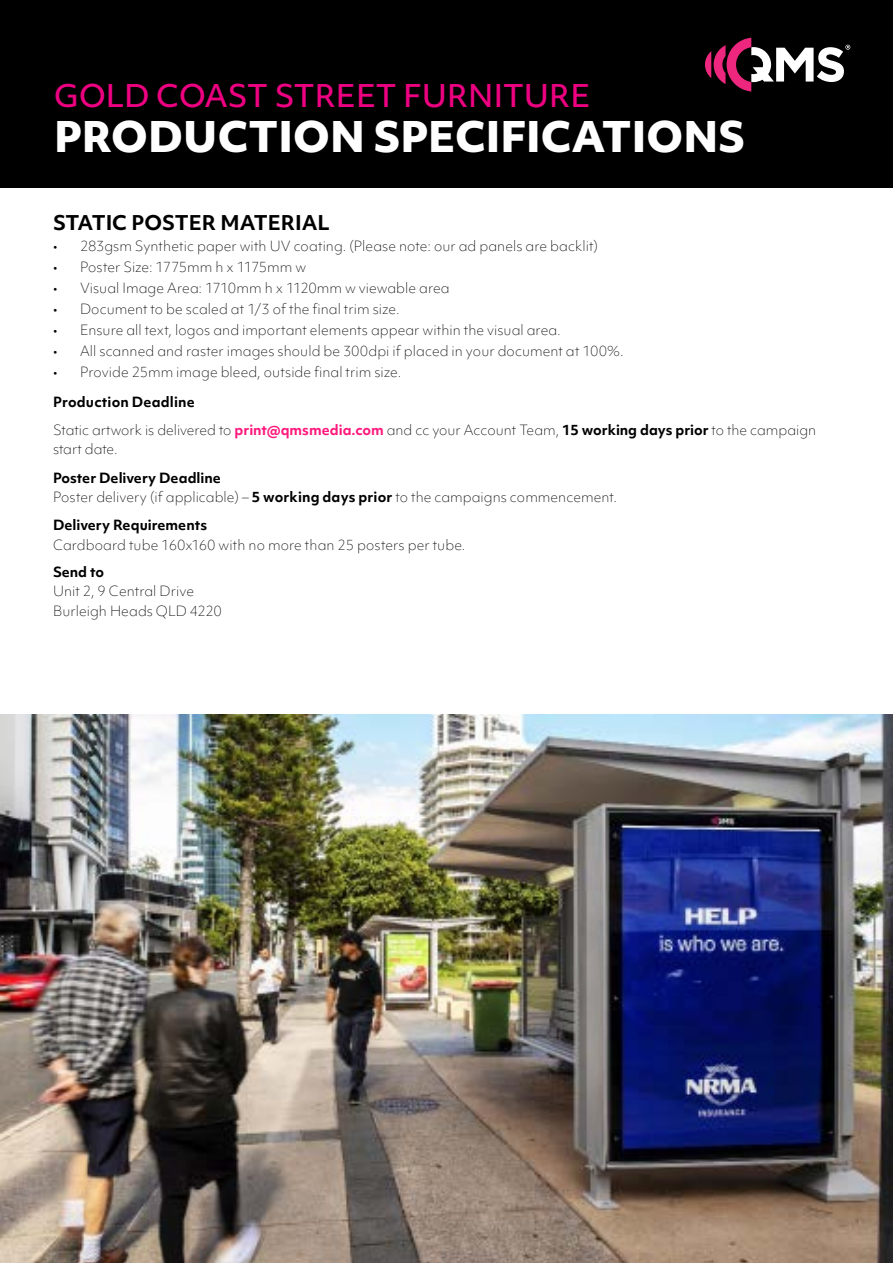
<style>
.page{position:relative;width:893px;height:1263px;background:#fff}
.page>*{position:absolute;margin:0;border:0;box-sizing:border-box;transform-origin:0 0}
.t1{font:800 40.5px "Objektiv Mk 1";color:#fff}
.t2{font:500 30px "Objektiv Mk 1";color:#ed0181}
.t3{font:700 19.5px "Objektiv Mk 1";color:#000}
.t4{font:100 13.5px/19.5px "Objektiv Mk 1";letter-spacing:.005em;color:#000}
.t5{font:700 13.5px "Objektiv Mk 1";color:#000}
.s1{font-weight:700}
.s2{font-weight:700;color:#ff197d}
</style>
<div class="page">
<div style="left:0;top:0;width:893px;height:187px;background:#000"></div>
<svg style="left:705px;top:38px;width:145px;height:53px"></svg>
<img style="left:0;top:714px;width:893px;height:549px">
<h2 class="t2" style="left:54px;top:74px;width:538px">GOLD COAST STREET FURNITURE</h2>
<h1 class="t1" style="left:54px;top:107px;width:693px">PRODUCTION SPECIFICATIONS</h1>
<h3 class="t3" style="left:53px;top:209px;width:278px">STATIC POSTER MATERIAL</h3>
<p class="t4" style="left:53px;top:236px;width:546px">• 283gsm Synthetic paper with UV coating. (Please note: our ad panels are backlit)</p>
<p class="t4" style="left:53px;top:257px;width:255px">• Poster Size: 1775mm h x 1175mm w</p>
<p class="t4" style="left:53px;top:278px;width:398px">• Visual Image Area: 1710mm h x 1120mm w viewable area</p>
<p class="t4" style="left:53px;top:299px;width:348px">• Document to be scaled at 1/3 of the final trim size.</p>
<p class="t4" style="left:53px;top:320px;width:509px">• Ensure all text, logos and important elements appear within the visual area.</p>
<p class="t4" style="left:53px;top:341px;width:572px">• All scanned and raster images should be 300dpi if placed in your document at 100%.</p>
<p class="t4" style="left:53px;top:362px;width:350px">• Provide 25mm image bleed, outside final trim size.</p>
<p class="t4" style="left:53px;top:388px;width:765px;line-height:28px"><span class="s1">Production Deadline<br></span>Static artwork is delivered to <span class="s2">print@qmsmedia.com</span> and cc your Account Team, <span class="s1">15 working days prior</span> to the campaign</p>
<p class="t4" style="left:53px;top:440px;width:66px">start date.</p>
<p class="t4" style="left:53px;top:468px;width:565px"><span class="s1">Poster Delivery Deadline<br></span>Poster delivery (if applicable) – <span class="s1">5 working days prior</span> to the campaigns commencement.</p>
<p class="t5" style="left:53px;top:516px;width:156px">Delivery Requirements</p>
<p class="t4" style="left:53px;top:535px;width:414px">Cardboard tube 160x160 with no more than 25 posters per tube.</p>
<p class="t5" style="left:53px;top:562px;width:53px">Send to</p>
<p class="t4" style="left:53px;top:582px;width:170px">Unit 2, 9 Central Drive<br>Burleigh Heads QLD 4220</p>
</div>
